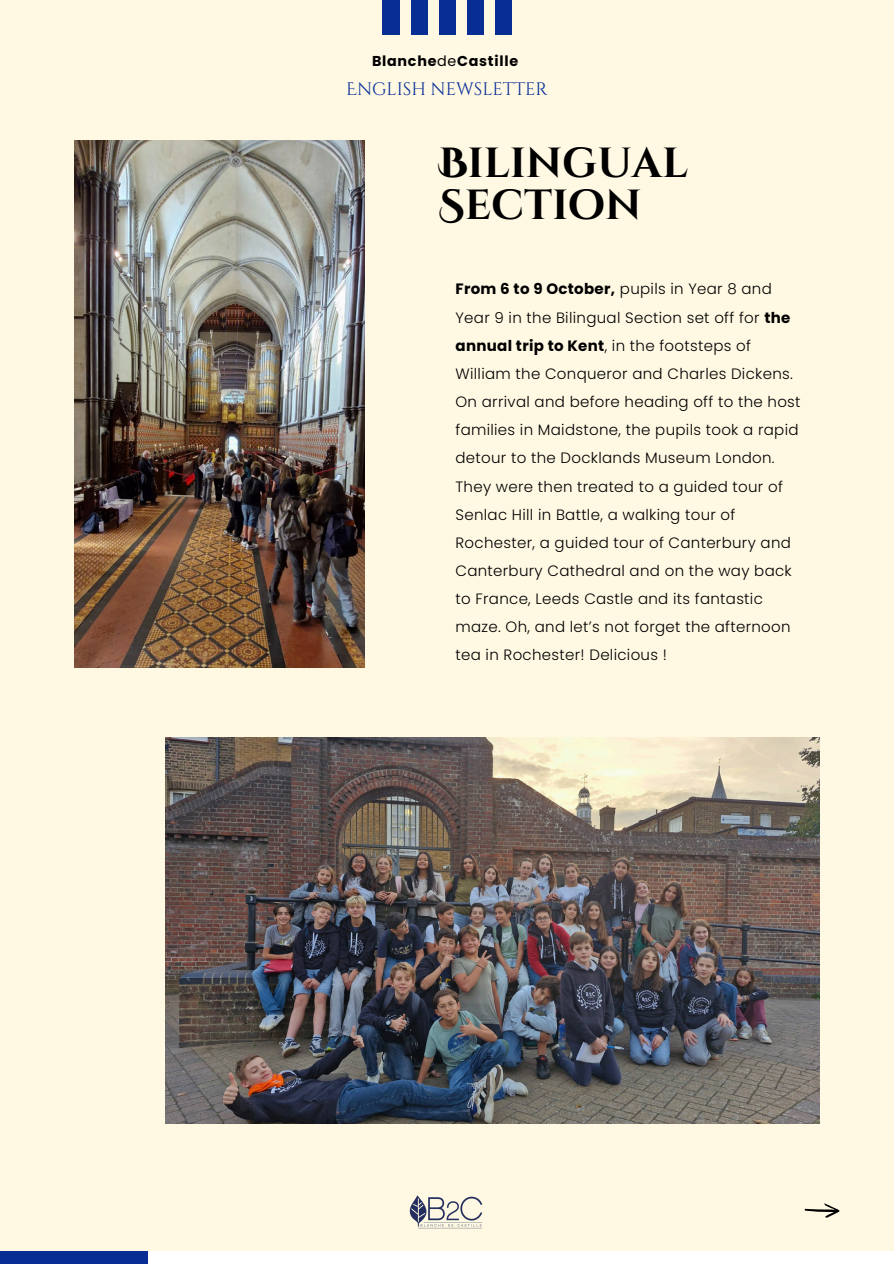
<style>
.page{position:relative;width:894px;height:1264px;background:#fff}
.page>*{position:absolute;margin:0;border:0;box-sizing:border-box;transform-origin:0 0}
.t1{font:700 42px/41.7px "Cinzel Decorative";color:#000}
.t2{font:18px "Cinzel Decorative";color:#082e96}
.t3{font:300 15px/28.2px "Poppins";letter-spacing:.02em;color:#000}
.t4{font:700 14.25px "Poppins";letter-spacing:.05em;color:#000}
.s1{font-weight:400}
.s2{font-weight:700}
</style>
<div class="page">
<div style="left:0;top:0;width:893px;height:1263px;background:#fff9e4"></div>
<img style="left:74px;top:140px;width:290px;height:527px">
<img style="left:165px;top:737px;width:654px;height:386px">
<div style="left:0;top:1251px;width:893px;height:12px;background:#fff"></div>
<div style="left:382px;top:0;width:18px;height:35px;background:#082e96"></div>
<div style="left:439px;top:0;width:17px;height:35px;background:#082e96"></div>
<div style="left:411px;top:0;width:17px;height:35px;background:#082e96"></div>
<div style="left:467px;top:0;width:17px;height:35px;background:#082e96"></div>
<div style="left:495px;top:0;width:17px;height:35px;background:#082e96"></div>
<svg style="left:804px;top:1203px;width:35px;height:14px"></svg>
<img style="left:409px;top:1195px;width:74px;height:34px">
<div style="left:0;top:1251px;width:147px;height:12px;background:#082e96"></div>
<p class="t4" style="left:372px;top:51px;width:147px">Blanche<span class="s1">de</span>Castille</p>
<p class="t2" style="left:346px;top:77px;width:203px">ENGLISH NEWSLETTER</p>
<h1 class="t1" style="left:438px;top:144px;width:251px">BILINGUAL<br>SECTION</h1>
<p class="t3" style="left:455px;top:275px;width:346px"><span class="s2">From 6 to 9 October,</span> pupils in Year 8 and Year 9 in the Bilingual Section set off for <span class="s2">the annual trip to Kent</span>, in the footsteps of William the Conqueror and Charles Dickens.<br>On arrival and before heading off to the host families in Maidstone, the pupils took a rapid detour to the Docklands Museum London.<br>They were then treated to a guided tour of Senlac Hill in Battle, a walking tour of Rochester, a guided tour of Canterbury and Canterbury Cathedral and on the way back to France, Leeds Castle and its fantastic maze. Oh, and let’s not forget the afternoon tea in Rochester! Delicious !</p>
</div>
